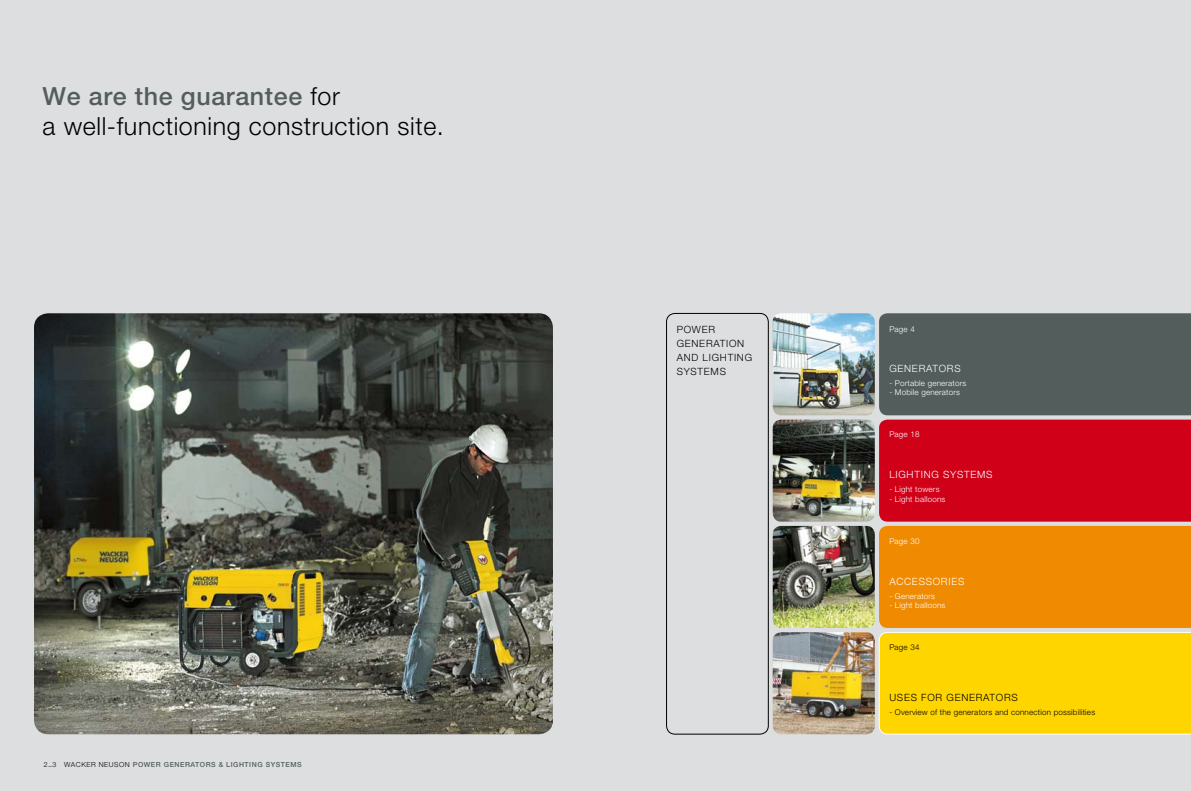
<style>
.page{position:relative;width:1191px;height:791px;background:#dddedf}
.page>*{position:absolute;margin:0;border:0;box-sizing:border-box;transform-origin:0 0}
.t1{font:300 25px/30px "Helvetica Neue";letter-spacing:.025em;color:#000}
.t2{font:300 10px/14px "Helvetica Neue";letter-spacing:.075em;color:#000}
.t3{font:300 10px "Helvetica Neue";letter-spacing:.075em;color:#fff}
.t4{font:300 8px "Helvetica Neue";letter-spacing:.025em;color:#fff}
.t5{font:300 8px "Helvetica Neue";letter-spacing:.025em;color:#000}
.t6{font:500 7px "Helvetica Neue";letter-spacing:.075em;color:#535d5c}
.s1{font-weight:500;color:#535d5c}
.s2{font-weight:300;color:#000}
</style>
<div class="page">
<img style="left:34px;top:313px;width:519px;height:421px">
<img style="left:772px;top:313px;width:102px;height:102px">
<img style="left:772px;top:420px;width:102px;height:102px">
<img style="left:772px;top:526px;width:102px;height:102px">
<img style="left:772px;top:632px;width:102px;height:102px">
<div style="left:666px;top:313px;width:102px;height:421px;border:1px solid #000;border-radius:9px"></div>
<svg style="left:879px;top:313px;width:312px;height:421px"></svg>
<h1 class="t1" style="left:43px;top:80px;width:403px"><span class="s1">We are the guarantee</span> for<br>a well-functioning construction site.</h1>
<p class="t6" style="left:44px;top:760px;width:259px"><span class="s2">2_3 WACKER NEUSON</span> POWER GENERATORS &amp; LIGHTING SYSTEMS</p>
<p class="t2" style="left:676px;top:322px;width:77px">POWER<br>GENERATION<br>AND LIGHTING<br>SYSTEMS</p>
<p class="t4" style="left:889px;top:324px;width:27px">Page 4</p>
<p class="t3" style="left:889px;top:362px;width:73px">GENERATORS</p>
<p class="t4" style="left:889px;top:378px;width:79px">- Portable generators</p>
<p class="t4" style="left:889px;top:387px;width:72px">- Mobile generators</p>
<p class="t4" style="left:889px;top:429px;width:32px">Page 18</p>
<p class="t3" style="left:889px;top:469px;width:105px">LIGHTING SYSTEMS</p>
<p class="t4" style="left:889px;top:484px;width:52px">- Light towers</p>
<p class="t4" style="left:889px;top:494px;width:58px">- Light balloons</p>
<p class="t4" style="left:889px;top:536px;width:32px">Page 30</p>
<p class="t3" style="left:889px;top:575px;width:76px">ACCESSORIES</p>
<p class="t4" style="left:889px;top:591px;width:47px">- Generators</p>
<p class="t4" style="left:889px;top:600px;width:58px">- Light balloons</p>
<p class="t5" style="left:889px;top:642px;width:32px">Page 34</p>
<p class="t2" style="left:889px;top:690px;width:130px">USES FOR GENERATORS</p>
<p class="t5" style="left:889px;top:707px;width:207px">- Overview of the generators and connection possibilities</p>
</div>
